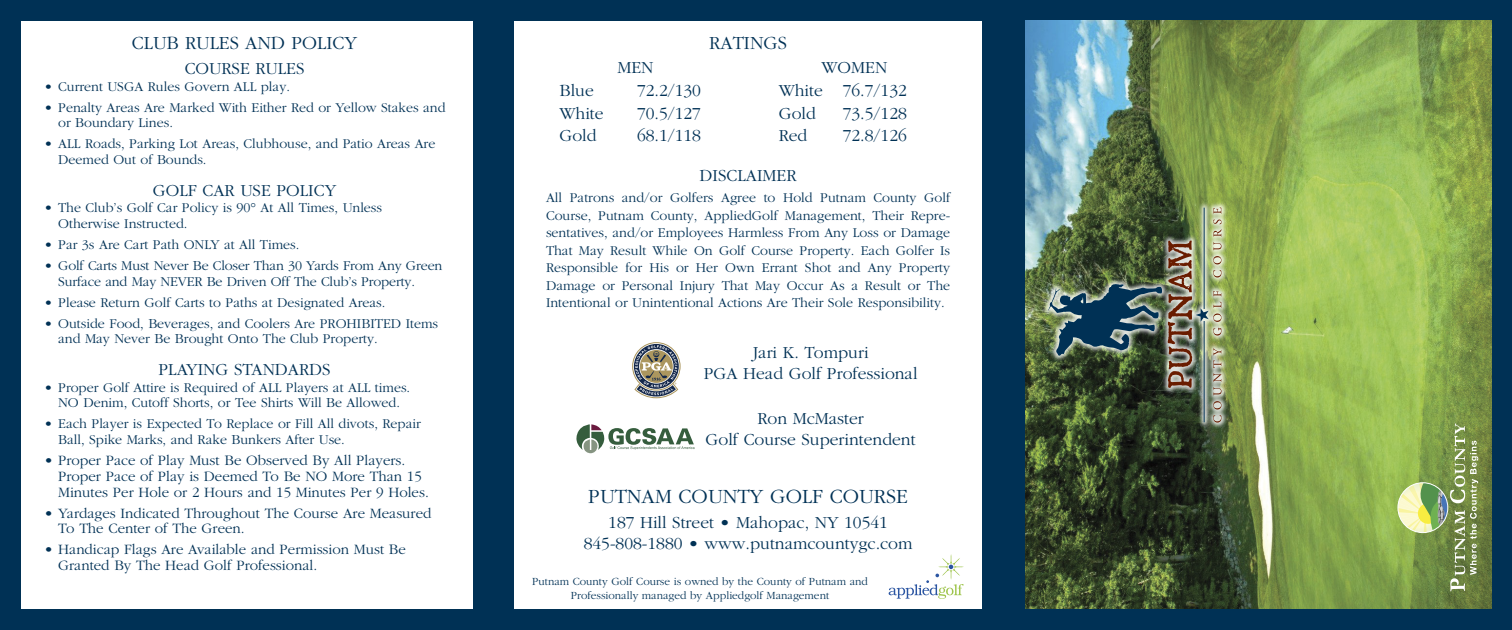
<style>
.page{position:relative;width:1512px;height:630px;background:#003155}
.page>*{position:absolute;margin:0;border:0;box-sizing:border-box;transform-origin:0 0}
.t1{font:300 21px "Garamond";color:#003155}
.t2{font:300 19.25px "Garamond";color:#003155}
.t3{font:300 17.5px/21px "Garamond";color:#003155;text-align:center}
.t4{font:300 14.88px/15.8px "Garamond";color:#003155}
.t5{font:300 14px/15.8px "Garamond";color:#003155}
.t6{font:300 11.38px/13.7px "Garamond";color:#003155;text-align:center}
</style>
<div class="page">
<div style="left:21px;top:21px;width:451px;height:588px;background:#fff"></div>
<div style="left:514px;top:21px;width:468px;height:588px;background:#fff"></div>
<img style="left:1025px;top:21px;width:466px;height:588px">
<div style="left:1042px;top:201px;width:186px;height:228px;background:#fff;opacity:.85"></div>
<svg style="left:1213px;top:401px;width:9px;height:22px"></svg>
<svg style="left:1213px;top:207px;width:8px;height:7px"></svg>
<img style="left:1048px;top:220px;width:174px;height:175px">
<hr style="left:1204px;top:321px;width:1px;height:101px;background:#003155">
<hr style="left:1204px;top:208px;width:1px;height:101px;background:#003155">
<svg style="left:1398px;top:423px;width:80px;height:168px;background:#8da65f"></svg>
<div style="left:1398px;top:482px;width:50px;height:51px;border:1px solid #fff;border-radius:50%"></div>
<svg style="left:889px;top:554px;width:75px;height:45px"></svg>
<svg style="left:632px;top:342px;width:49px;height:56px"></svg>
<div style="left:584px;top:439px;width:13px;height:14px;background:#859481;border-radius:7px"></div>
<svg style="left:576px;top:424px;width:119px;height:26px"></svg>
<p class="t2" style="left:132px;top:33px;width:227px">CLUB RULES AND POLICY</p>
<p class="t3" style="left:185px;top:58px;width:121px">COURSE RULES</p>
<p class="t5" style="left:44px;top:79px;width:247px">• Current USGA Rules Govern ALL play.</p>
<p class="t5" style="left:58px;top:100px;width:389px;text-indent:-14px">• Penalty Areas Are Marked With Either Red or Yellow Stakes and or Boundary Lines.</p>
<p class="t5" style="left:58px;top:136px;width:379px;text-indent:-14px">• ALL Roads, Parking Lot Areas, Clubhouse, and Patio Areas Are<br>Deemed Out of Bounds.</p>
<p class="t3" style="left:153px;top:180px;width:185px">GOLF CAR USE POLICY</p>
<p class="t5" style="left:58px;top:200px;width:326px;text-indent:-14px">• The Club’s Golf Car Policy is 90° At All Times, Unless<br>Otherwise Instructed.</p>
<p class="t5" style="left:44px;top:237px;width:257px">• Par 3s Are Cart Path ONLY at All Times.</p>
<p class="t5" style="left:58px;top:258px;width:386px;text-indent:-14px">• Golf Carts Must Never Be Closer Than 30 Yards From Any Green<br>Surface and May NEVER Be Driven Off The Club’s Property.</p>
<p class="t5" style="left:44px;top:295px;width:343px">• Please Return Golf Carts to Paths at Designated Areas.</p>
<p class="t5" style="left:58px;top:316px;width:381px;text-indent:-14px">• Outside Food, Beverages, and Coolers Are PROHIBITED Items and May Never Be Brought Onto The Club Property.</p>
<p class="t3" style="left:159px;top:359px;width:174px">PLAYING STANDARDS</p>
<p class="t5" style="left:44px;top:380px;width:368px;text-align:center">• Proper Golf Attire is Required of ALL Players at ALL times.<br>NO Denim, Cutoff Shorts, or Tee Shirts Will Be Allowed.</p>
<p class="t5" style="left:58px;top:416px;width:364px;text-indent:-14px">• Each Player is Expected To Replace or Fill All divots, Repair<br>Ball, Spike Marks, and Rake Bunkers After Use.</p>
<p class="t4" style="left:58px;top:453px;width:372px;text-indent:-14px">• Proper Pace of Play Must Be Observed By All Players.<br>Proper Pace of Play is Deemed To Be NO More Than 15<br>Minutes Per Hole or 2 Hours and 15 Minutes Per 9 Holes.</p>
<p class="t4" style="left:58px;top:505px;width:375px;text-indent:-14px">• Yardages Indicated Throughout The Course Are Measured<br>To The Center of The Green.</p>
<p class="t4" style="left:58px;top:542px;width:349px;text-indent:-14px">• Handicap Flags Are Available and Permission Must Be<br>Granted By The Head Golf Professional.</p>
<p class="t2" style="left:709px;top:33px;width:79px">RATINGS</p>
<p class="t3" style="left:617px;top:57px;width:38px">MEN</p>
<p class="t3" style="left:821px;top:57px;width:67px">WOMEN</p>
<p class="t3" style="left:560px;top:80px;width:36px">Blue</p>
<p class="t3" style="left:637px;top:80px;width:66px">72.2/130</p>
<p class="t3" style="left:779px;top:80px;width:46px">White</p>
<p class="t3" style="left:843px;top:80px;width:66px">76.7/132</p>
<p class="t3" style="left:560px;top:103px;width:46px">White</p>
<p class="t3" style="left:637px;top:103px;width:66px">70.5/127</p>
<p class="t3" style="left:779px;top:103px;width:39px">Gold</p>
<p class="t3" style="left:843px;top:103px;width:66px">73.5/128</p>
<p class="t3" style="left:560px;top:126px;width:39px">Gold</p>
<p class="t3" style="left:637px;top:126px;width:66px">68.1/118</p>
<p class="t3" style="left:779px;top:126px;width:30px">Red</p>
<p class="t3" style="left:843px;top:126px;width:66px">72.8/126</p>
<p class="t3" style="left:700px;top:165px;width:98px">DISCLAIMER</p>
<p class="t5" style="left:546px;top:189px;width:406px;line-height:17.5px;text-align:justify">All Patrons and/or Golfers Agree to Hold Putnam County Golf Course, Putnam County, AppliedGolf Management, Their Repre&shy;sentatives, and/or Employees Harmless From Any Loss or Damage That May Result While On Golf Course Property. Each Golfer Is Responsible for His or Her Own Errant Shot and Any Property Damage or Personal Injury That May Occur As a Result or The Intentional or Unintentional Actions Are Their Sole Responsibility.</p>
<p class="t3" style="left:753px;top:342px;width:117px">Jari K. Tompuri</p>
<p class="t3" style="left:704px;top:363px;width:215px">PGA Head Golf Professional</p>
<p class="t3" style="left:706px;top:408px;width:211px">Ron McMaster<br>Golf Course Superintendent</p>
<p class="t1" style="left:588px;top:485px;width:321px">PUTNAM COUNTY GOLF COURSE</p>
<p class="t3" style="left:608px;top:512px;width:281px">187 Hill Street • Mahopac, NY 10541</p>
<p class="t3" style="left:584px;top:533px;width:330px">845-808-1880 • www.putnamcountygc.com</p>
<p class="t6" style="left:532px;top:575px;width:337px">Putnam County Golf Course is owned by the County of Putnam and<br>Professionally managed by Appliedgolf Management</p>
</div>
